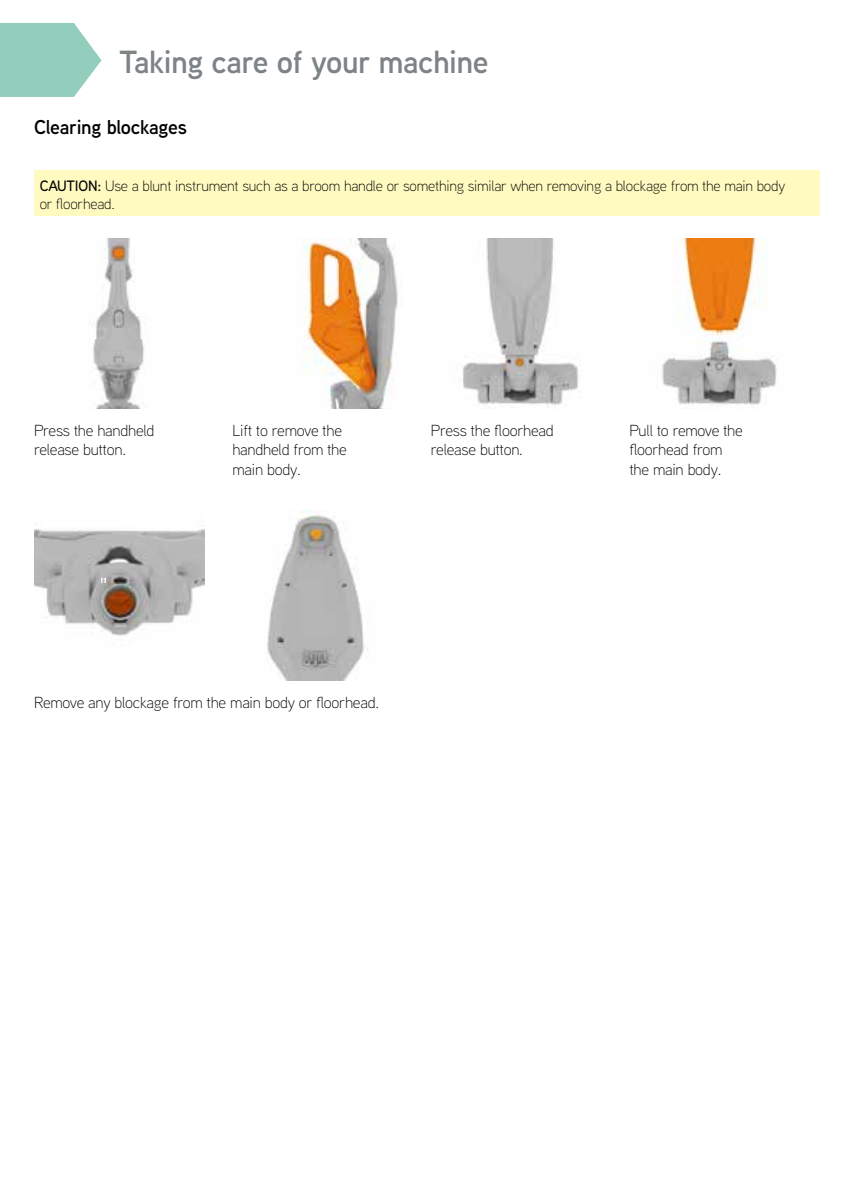
<style>
.page{position:relative;width:842px;height:1191px;background:#fff}
.page>*{position:absolute;margin:0;border:0;box-sizing:border-box;transform-origin:0 0}
.t1{font:600 32px "Vax Aaux Next";letter-spacing:-.015em;color:#7d8386}
.t2{font:600 20px "Vax Aaux Next";letter-spacing:-.015em;color:#000}
.t3{font:300 16px/19.2px "Vax Aaux Next";letter-spacing:-.015em;color:#000}
.t4{font:300 15px/18px "Vax Aaux Next";letter-spacing:-.015em;color:#000}
.s1{font-weight:500}
</style>
<div class="page">
<svg style="left:0;top:23px;width:101px;height:74px;background:#a1d4c5"></svg>
<div style="left:34px;top:170px;width:785px;height:45px;background:#fffac0"></div>
<img style="left:93px;top:238px;width:52px;height:170px">
<img style="left:303px;top:238px;width:95px;height:170px">
<img style="left:34px;top:529px;width:170px;height:107px">
<img style="left:267px;top:510px;width:101px;height:170px">
<img style="left:462px;top:238px;width:117px;height:168px">
<img style="left:662px;top:238px;width:115px;height:167px">
<svg style="left:101px;top:578px;width:5px;height:4px"></svg>
<h1 class="t1" style="left:119px;top:39px;width:371px">Taking care of your machine</h1>
<p class="t2" style="left:34px;top:113px;width:154px">Clearing blockages</p>
<p class="t4" style="left:40px;top:176px;width:747px"><span class="s1">CAUTION:</span> Use a blunt instrument such as a broom handle or something similar when removing a blockage from the main body or floorhead.</p>
<p class="t3" style="left:34px;top:420px;width:122px">Press the handheld release button.</p>
<p class="t3" style="left:232px;top:420px;width:116px">Lift to remove the handheld from the main body.</p>
<p class="t3" style="left:431px;top:420px;width:124px">Press the floorhead release button.</p>
<p class="t3" style="left:629px;top:420px;width:115px">Pull to remove the floorhead from the main body.</p>
<p class="t3" style="left:34px;top:692px;width:347px">Remove any blockage from the main body or floorhead.</p>
</div>
